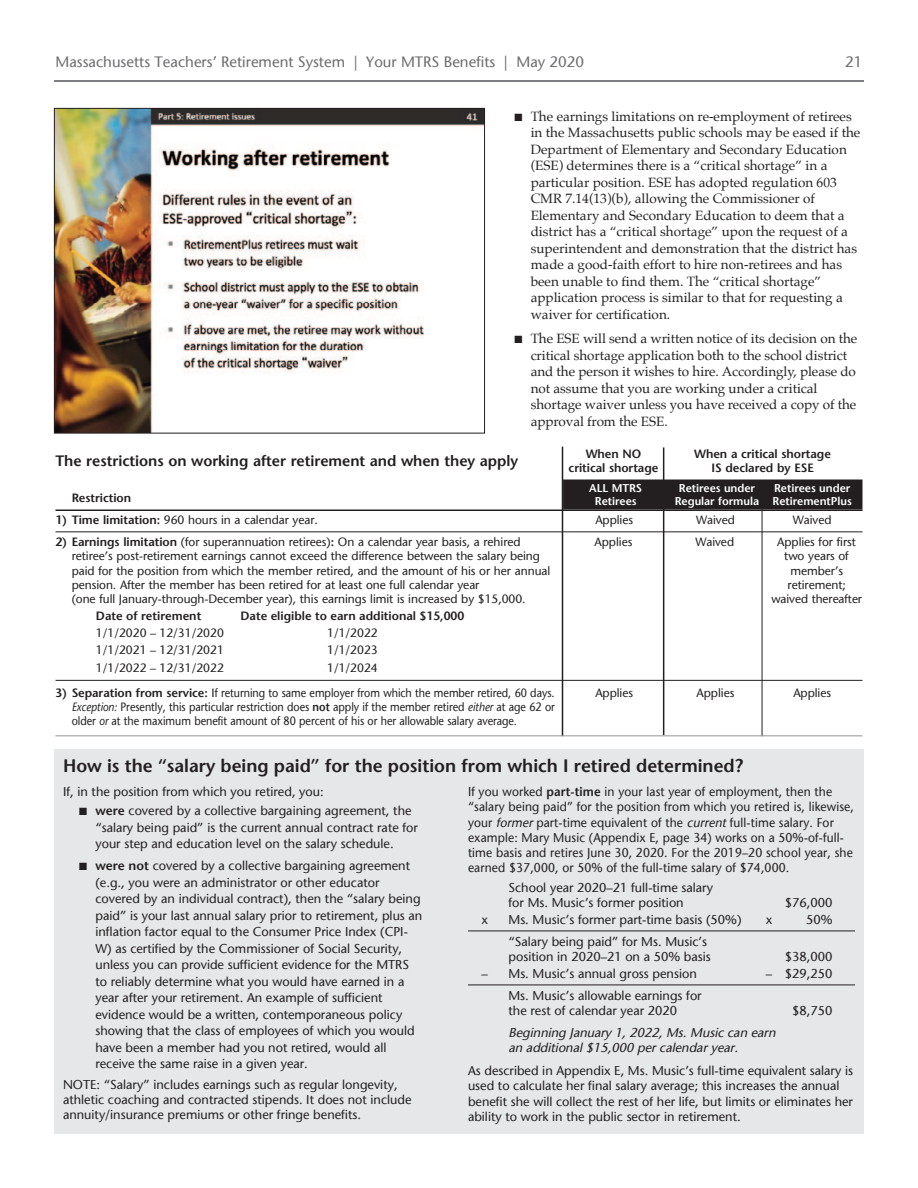
<style>
.page{position:relative;width:918px;height:1188px;background:#fff}
.page>*{position:absolute;margin:0;border:0;box-sizing:border-box;transform-origin:0 0}
.t1{font:600 18px "Stone Sans";color:#231f20}
.t2{font:15px "Stone Sans";color:#6c6d70}
.t3{font:600 15px "Stone Sans";letter-spacing:-.005em;color:#231f20}
.t4{font:13.5px/16.5px "Palatino";color:#231f20}
.t5{font:12.75px/16.5px "Stone Sans";color:#231f20}
.t6{font:12.75px/15.3px "Stone Sans";color:#231f20;scale:.95 1}
.t7{font:italic 12.75px/14.4px "Stone Sans";color:#231f20}
.t8{font:12px "Stone Sans";letter-spacing:-.005em;color:#231f20}
.t9{font:12px/14.2px "Stone Sans";letter-spacing:-.005em;color:#231f20;scale:.9 1}
.t10{font:600 12px "Stone Sans";letter-spacing:-.005em;color:#231f20}
.t11{font:600 11.25px "Stone Sans";letter-spacing:-.005em;color:#fff}
.s1{font-weight:600}
.s2{font-style:italic}
</style>
<div class="page">
<hr style="left:54px;top:80px;width:810px;height:2px;background:#6c6d70">
<img style="left:56px;top:110px;width:427px;height:322px">
<div style="left:54px;top:108px;width:431px;height:326px;border:1px solid #231f20"></div>
<hr style="left:762px;top:485px;width:1px;height:251px;background:#231f20">
<hr style="left:562px;top:447px;width:1px;height:289px;background:#231f20">
<hr style="left:663px;top:447px;width:1px;height:288px;background:#231f20">
<div style="left:563px;top:480px;width:299px;height:30px;background:#231f20"></div>
<hr style="left:56px;top:510px;width:806px;height:1px;background:#231f20">
<hr style="left:56px;top:532px;width:806px;height:1px;background:#231f20">
<hr style="left:56px;top:680px;width:806px;height:1px;background:#231f20">
<hr style="left:56px;top:736px;width:806px;height:1px;background:#939598">
<div style="left:54px;top:750px;width:810px;height:384px;background:#e6e7e9"></div>
<hr style="left:468px;top:931px;width:387px;height:1px;background:#231f20">
<hr style="left:468px;top:985px;width:387px;height:1px;background:#231f20">
<p class="t2" style="left:55px;top:55px;width:530px">Massachusetts Teachers’ Retirement System | Your MTRS Benefits | May 2020</p>
<p class="t2" style="left:845px;top:55px;width:19px">21</p>
<p class="t4" style="left:531px;top:109px;width:331px;text-indent:-16px">■ The earnings limitations on re-employment of retirees in the Massachusetts public schools may be eased if the Department of Elementary and Secondary Education (ESE) determines there is a “critical shortage” in a particular position. ESE has adopted regulation 603<br>CMR 7.14(13)(b), allowing the Commissioner of Elementary and Secondary Education to deem that a district has a “critical shortage” upon the request of a superintendent and demonstration that the district has made a good-faith effort to hire non-retirees and has been unable to find them. The “critical shortage” application process is similar to that for requesting a waiver for certification.</p>
<p class="t4" style="left:531px;top:331px;width:328px;text-indent:-16px">■ The ESE will send a written notice of its decision on the critical shortage application both to the school district and the person it wishes to hire. Accordingly, please do not assume that you are working under a critical shortage waiver unless you have received a copy of the approval from the ESE.</p>
<p class="t3" style="left:55px;top:454px;width:464px">The restrictions on working after retirement and when they apply</p>
<p class="t10" style="left:586px;top:449px;width:57px">When NO</p>
<p class="t10" style="left:694px;top:449px;width:138px">When a critical shortage</p>
<p class="t10" style="left:569px;top:463px;width:91px">critical shortage</p>
<p class="t10" style="left:712px;top:463px;width:104px">IS declared by ESE</p>
<p class="t10" style="left:72px;top:493px;width:61px">Restriction</p>
<p class="t11" style="left:589px;top:483px;width:54px">ALL MTRS</p>
<p class="t11" style="left:679px;top:483px;width:78px">Retirees under</p>
<p class="t11" style="left:774px;top:483px;width:78px">Retirees under</p>
<p class="t11" style="left:595px;top:497px;width:43px">Retirees</p>
<p class="t11" style="left:675px;top:497px;width:179px">Regular formula RetirementPlus</p>
<p class="t8" style="left:55px;top:515px;width:264px"><span class="s1">1) Time limitation:</span> 960 hours in a calendar year.</p>
<p class="t8" style="left:595px;top:515px;width:39px">Applies</p>
<p class="t8" style="left:696px;top:515px;width:40px">Waived</p>
<p class="t8" style="left:793px;top:515px;width:40px">Waived</p>
<p class="t8" style="left:55px;top:537px;width:467px"><span class="s1">2) Earnings limitation</span> (for superannuation retirees)<span class="s1">:</span> On a calendar year basis, a rehired</p>
<p class="t8" style="left:595px;top:537px;width:39px">Applies</p>
<p class="t8" style="left:695px;top:537px;width:40px">Waived</p>
<p class="t8" style="left:777px;top:537px;width:80px">Applies for first</p>
<p class="t8" style="left:72px;top:551px;width:470px">retiree’s post-retirement earnings cannot exceed the difference between the salary being</p>
<p class="t8" style="left:784px;top:551px;width:66px">two years of</p>
<p class="t8" style="left:72px;top:566px;width:480px">paid for the position from which the member retired, and the amount of his or her annual</p>
<p class="t8" style="left:790px;top:566px;width:54px">member’s</p>
<p class="t8" style="left:72px;top:580px;width:409px">pension. After the member has been retired for at least one full calendar year</p>
<p class="t8" style="left:788px;top:580px;width:60px">retirement;</p>
<p class="t8" style="left:72px;top:594px;width:456px">(one full January-through-December year), this earnings limit is increased by $15,000.</p>
<p class="t8" style="left:771px;top:594px;width:92px">waived thereafter</p>
<p class="t10" style="left:96px;top:611px;width:107px">Date of retirement</p>
<p class="t10" style="left:241px;top:611px;width:225px">Date eligible to earn additional $15,000</p>
<p class="t8" style="left:96px;top:628px;width:129px">1/1/2020 – 12/31/2020</p>
<p class="t8" style="left:327px;top:628px;width:52px">1/1/2022</p>
<p class="t8" style="left:96px;top:645px;width:129px">1/1/2021 – 12/31/2021</p>
<p class="t8" style="left:327px;top:645px;width:52px">1/1/2023</p>
<p class="t8" style="left:96px;top:663px;width:129px">1/1/2022 – 12/31/2022</p>
<p class="t8" style="left:327px;top:663px;width:52px">1/1/2024</p>
<p class="t8" style="left:55px;top:688px;width:501px"><span class="s1">3) Separation from service:</span> If returning to same employer from which the member retired, 60 days.</p>
<p class="t8" style="left:595px;top:688px;width:39px">Applies</p>
<p class="t8" style="left:697px;top:688px;width:39px">Applies</p>
<p class="t8" style="left:793px;top:688px;width:39px">Applies</p>
<p class="t9" style="left:72px;top:700px;width:538px"><span class="s2">Exception:</span> Presently, this particular restriction does <span class="s1">not</span> apply if the member retired <span class="s2">either</span> at age 62 or older <span class="s2">or</span> at the maximum benefit amount of 80 percent of his or her allowable salary average.</p>
<p class="t1" style="left:63px;top:759px;width:682px">How is the “salary being paid” for the position from which I retired determined?</p>
<p class="t5" style="left:63px;top:784px;width:262px">If, in the position from which you retired, you:</p>
<p class="t5" style="left:95px;top:803px;width:324px;text-indent:-16px">■ <span class="s1">were</span> covered by a collective bargaining agreement, the “salary being paid” is the current annual contract rate for your step and education level on the salary schedule.</p>
<p class="t5" style="left:95px;top:858px;width:329px;text-indent:-16px">■ <span class="s1">were not</span> covered by a collective bargaining agreement (e.g., you were an administrator or other educator covered by an individual contract), then the “salary being paid” is your last annual salary prior to retirement, plus an inflation factor equal to the Consumer Price Index (CPI-W) as certified by the Commissioner of Social Security, unless you can provide sufficient evidence for the MTRS to reliably determine what you would have earned in a year after your retirement. An example of sufficient evidence would be a written, contemporaneous policy showing that the class of employees of which you would have been a member had you not retired, would all receive the same raise in a given year.</p>
<p class="t5" style="left:63px;top:1077px;width:350px;line-height:15.3px">NOTE: “Salary” includes earnings such as regular longevity, athletic coaching and contracted stipends. It does not include annuity/insurance premiums or other fringe benefits.</p>
<p class="t6" style="left:468px;top:785px;width:408px">If you worked <span class="s1">part-time</span> in your last year of employment, then the “salary being paid” for the position from which you retired is, likewise, your <span class="s2">former</span> part-time equivalent of the <span class="s2">current</span> full-time salary. For example: Mary Music (Appendix E, page 34) works on a 50%-of-full&shy;time basis and retires June 30, 2020. For the 2019–20 school year, she earned $37,000, or 50% of the full-time salary of $74,000.</p>
<p class="t5" style="left:508px;top:881px;width:206px;line-height:14.4px">School year 2020–21 full-time salary for Ms. Music’s former position</p>
<p class="t5" style="left:785px;top:895px;width:49px">$76,000</p>
<p class="t5" style="left:482px;top:912px;width:8px">x</p>
<p class="t5" style="left:509px;top:912px;width:235px">Ms. Music’s former part-time basis (50%)</p>
<p class="t5" style="left:766px;top:912px;width:8px">x</p>
<p class="t5" style="left:806px;top:912px;width:28px">50%</p>
<p class="t5" style="left:508px;top:935px;width:204px;line-height:14.4px">“Salary being paid” for Ms. Music’s position in 2020–21 on a 50% basis</p>
<p class="t5" style="left:785px;top:949px;width:49px">$38,000</p>
<p class="t5" style="left:482px;top:966px;width:217px">– Ms. Music’s annual gross pension</p>
<p class="t5" style="left:766px;top:966px;width:68px">– $29,250</p>
<p class="t5" style="left:508px;top:989px;width:195px;line-height:14.4px">Ms. Music’s allowable earnings for the rest of calendar year 2020</p>
<p class="t5" style="left:792px;top:1003px;width:42px">$8,750</p>
<p class="t7" style="left:508px;top:1026px;width:271px">Beginning January 1, 2022, Ms. Music can earn an additional $15,000 per calendar year.</p>
<p class="t5" style="left:468px;top:1064px;width:387px;line-height:15.3px">As described in Appendix E, Ms. Music’s full-time equivalent salary is used to calculate her final salary average; this increases the annual benefit she will collect the rest of her life, but limits or eliminates her ability to work in the public sector in retirement.</p>
</div>
